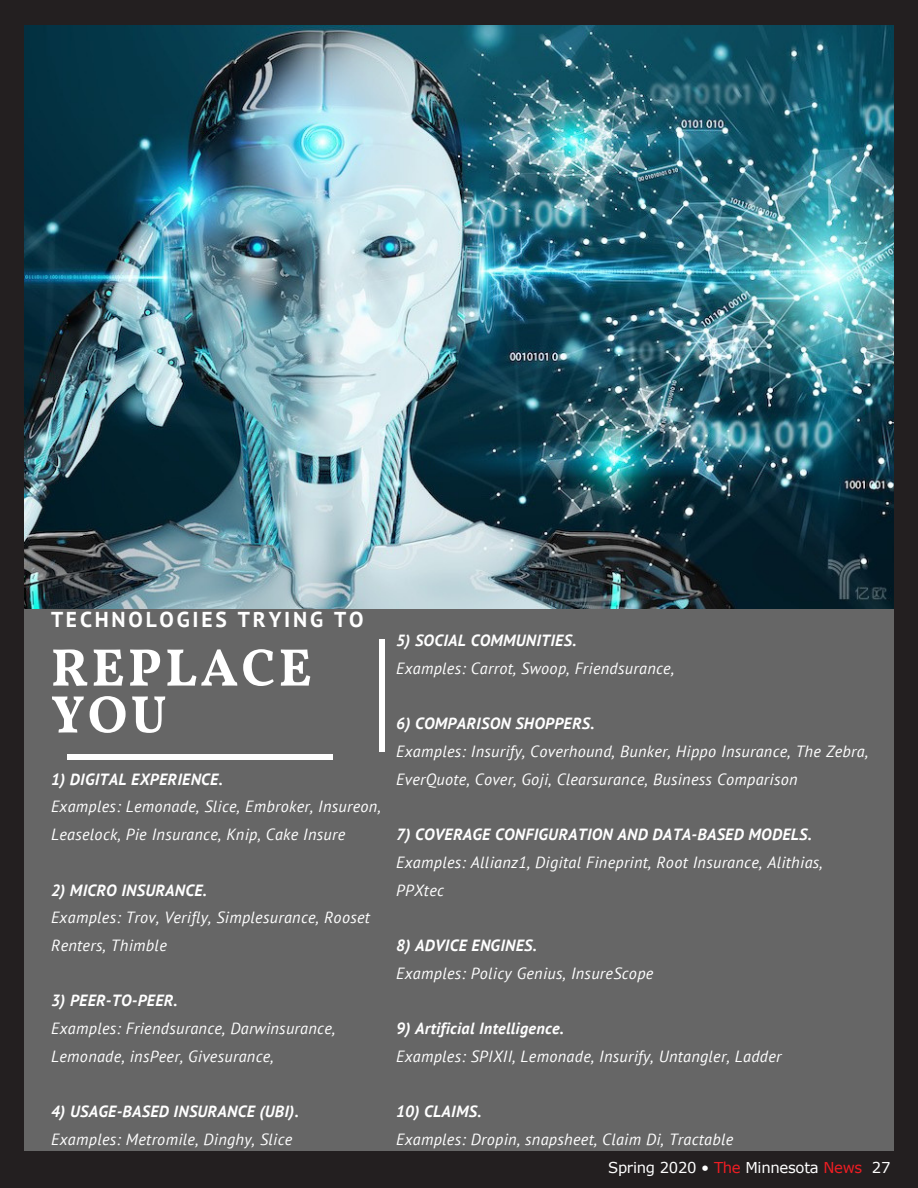
<style>
.page{position:relative;width:918px;height:1188px;background:#231f20}
.page>*{position:absolute;margin:0;border:0;box-sizing:border-box;transform-origin:0 0}
.t1{font:700 53.1px/47px "Vollkorn";letter-spacing:.06em;color:#fff}
.t2{font:700 21.45px "PT Sans";letter-spacing:.13em;color:#fff}
.t3{font:italic 16.2px/27.8px "PT Sans";letter-spacing:.02em;color:#fff}
.t4{font:15px "Verdana";letter-spacing:-.02em;color:#fff}
.s1{font-weight:700}
.s2{color:#ee1d23}
</style>
<div class="page">
<div style="left:24px;top:26px;width:870px;height:1125px;background:#666"></div>
<img style="left:24px;top:26px;width:870px;height:582px">
<div style="left:67px;top:755px;width:29px;height:5px;background:#fff"></div>
<div style="left:303px;top:755px;width:29px;height:5px;background:#fff"></div>
<div style="left:96px;top:755px;width:204px;height:5px;background:#fff"></div>
<svg style="left:300px;top:755px;width:3px;height:5px"></svg>
<div style="left:379px;top:640px;width:6px;height:34px;background:#fff"></div>
<div style="left:379px;top:717px;width:6px;height:35px;background:#fff"></div>
<div style="left:379px;top:673px;width:6px;height:45px;background:#fff"></div>
<p class="t2" style="left:51px;top:606px;width:314px">TECHNOLOGIES TRYING TO</p>
<p class="t1" style="left:51px;top:645px;width:262px">REPLACE<br>YOU</p>
<p class="t3" style="left:51px;top:765px;width:331px"><span class="s1">1) DIGITAL EXPERIENCE.<br></span>Examples: Lemonade, Slice, Embroker, Insureon,<br>Leaselock, Pie Insurance, Knip, Cake Insure</p>
<p class="t3" style="left:51px;top:876px;width:320px"><span class="s1">2) MICRO INSURANCE.<br></span>Examples: Trov, Verifly, Simplesurance, Rooset<br>Renters, Thimble</p>
<p class="t3" style="left:51px;top:986px;width:286px"><span class="s1">3) PEER-TO-PEER.<br></span>Examples: Friendsurance, Darwinsurance,<br>Lemonade, insPeer, Givesurance,</p>
<p class="t3" style="left:51px;top:1097px;width:249px"><span class="s1">4) USAGE-BASED INSURANCE (UBI).<br></span>Examples: Metromile, Dinghy, Slice</p>
<p class="t3" style="left:396px;top:626px;width:280px"><span class="s1">5) SOCIAL COMMUNITIES.<br></span>Examples: Carrot, Swoop, Friendsurance,</p>
<p class="t3" style="left:396px;top:710px;width:474px"><span class="s1">6) COMPARISON SHOPPERS.<br></span>Examples: Insurify, Coverhound, Bunker, Hippo Insurance, The Zebra,<br>EverQuote, Cover, Goji, Clearsurance, Business Comparison</p>
<p class="t3" style="left:396px;top:820px;width:428px"><span class="s1">7) COVERAGE CONFIGURATION AND DATA-BASED MODELS.<br></span>Examples: Allianz1, Digital Fineprint, Root Insurance, Alithias,<br>PPXtec</p>
<p class="t3" style="left:396px;top:931px;width:259px"><span class="s1">8) ADVICE ENGINES.<br></span>Examples: Policy Genius, InsureScope</p>
<p class="t3" style="left:396px;top:1014px;width:387px"><span class="s1">9) Artificial Intelligence.<br></span>Examples: SPIXII, Lemonade, Insurify, Untangler, Ladder</p>
<p class="t3" style="left:396px;top:1097px;width:339px"><span class="s1">10) CLAIMS.<br></span>Examples: Dropin, snapsheet, Claim Di, Tractable</p>
<p class="t4" style="left:608px;top:1157px;width:284px">Spring 2020 • <span class="s2">The</span> Minnesota <span class="s2">News</span> 27</p>
</div>
